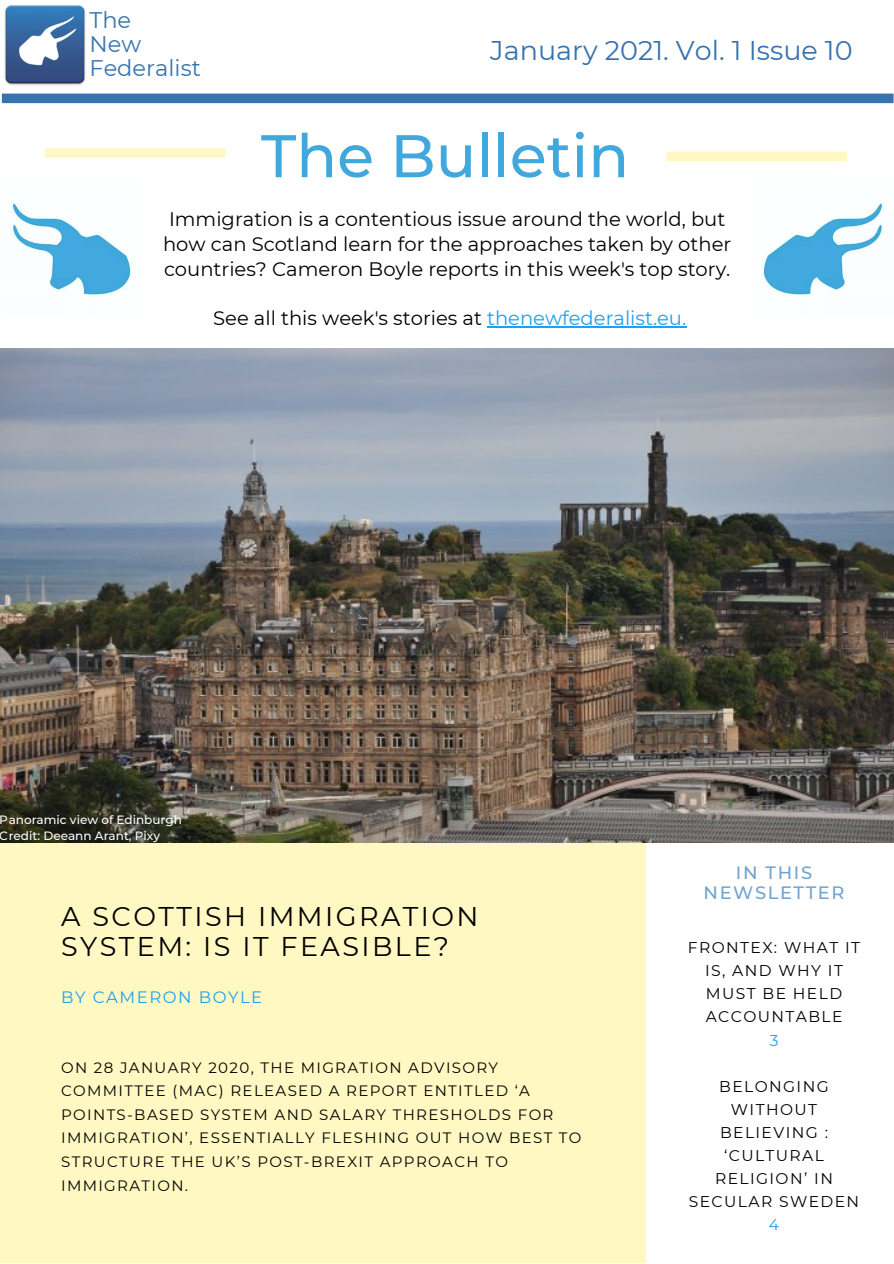
<style>
.page{position:relative;width:894px;height:1264px;background:#fff}
.page>*{position:absolute;margin:0;border:0;box-sizing:border-box;transform-origin:0 0}
.t1{font:500 60px "Montserrat";color:#41a8de}
.t2{font:27px/29.2px "Montserrat";letter-spacing:.09em;color:#000}
.t3{font:27px "Montserrat";color:#3673af}
.t4{font:22.5px "Montserrat";color:#3673af}
.t5{font:19.5px/24.8px "Montserrat";color:#000;text-align:center}
.t6{font:500 17.85px/19.8px "Montserrat";letter-spacing:.09em;color:#70a4d0;text-align:center}
.t7{font:16.5px "Montserrat";letter-spacing:.09em;color:#1da1f2}
.t8{font:15.6px/23.1px "Montserrat";letter-spacing:.09em;color:#000;text-align:center}
.t9{font:15.6px "Montserrat";color:#1da1f2}
.t10{font:15px/23.7px "Montserrat";letter-spacing:.09em;color:#000}
.t11{font:500 12px "Montserrat";color:#fff}
.s1{color:#1da1f2}
</style>
<div class="page">
<div style="left:0;top:692px;width:645px;height:570px;background:#fff8c2"></div>
<img style="left:4px;top:5px;width:82px;height:81px">
<div style="left:2px;top:94px;width:891px;height:9px;background:#3673af"></div>
<img style="left:12px;top:203px;width:120px;height:93px">
<img style="left:762px;top:203px;width:121px;height:93px">
<svg style="left:45px;top:148px;width:180px;height:10px"></svg>
<svg style="left:666px;top:151px;width:180px;height:10px"></svg>
<img style="left:0;top:348px;width:893px;height:494px">
<hr style="left:487px;top:326px;width:199px;height:1px;background:#1da1f2">
<p class="t4" style="left:89px;top:7px;width:43px">The</p>
<p class="t4" style="left:89px;top:30px;width:53px">New</p>
<p class="t4" style="left:89px;top:54px;width:113px">Federalist</p>
<p class="t3" style="left:490px;top:33px;width:364px">January 2021. Vol. 1 Issue 10</p>
<p class="t1" style="left:261px;top:119px;width:369px">The Bulletin</p>
<p class="t5" style="left:163px;top:207px;width:569px">Immigration is a contentious issue around the world, but how can Scotland learn for the approaches taken by other countries? Cameron Boyle reports in this week's top story.</p>
<p class="t5" style="left:213px;top:306px;width:474px">See all this week's stories at <span class="s1">thenewfederalist.eu.</span></p>
<p class="t11" style="left:0;top:812px;width:183px">Panoramic view of Edinburgh</p>
<p class="t11" style="left:0;top:828px;width:162px">Credit: Deeann Arant, Pixy</p>
<p class="t2" style="left:61px;top:902px;width:419px">A SCOTTISH IMMIGRATION<br>SYSTEM: IS IT FEASIBLE?</p>
<p class="t7" style="left:61px;top:987px;width:203px">BY CAMERON BOYLE</p>
<p class="t10" style="left:61px;top:1055px;width:521px">ON 28 JANUARY 2020, THE MIGRATION ADVISORY COMMITTEE (MAC) RELEASED A REPORT ENTITLED ‘A POINTS-BASED SYSTEM AND SALARY THRESHOLDS FOR IMMIGRATION’, ESSENTIALLY FLESHING OUT HOW BEST TO STRUCTURE THE UK’S POST-BREXIT APPROACH TO IMMIGRATION.</p>
<p class="t6" style="left:703px;top:862px;width:142px">IN THIS<br>NEWSLETTER</p>
<p class="t8" style="left:687px;top:936px;width:174px">FRONTEX: WHAT IT<br>IS, AND WHY IT<br>MUST BE HELD<br>ACCOUNTABLE</p>
<p class="t9" style="left:769px;top:1030px;width:10px">3</p>
<p class="t8" style="left:688px;top:1074px;width:172px">BELONGING<br>WITHOUT<br>BELIEVING : ‘CULTURAL<br>RELIGION’ IN<br>SECULAR SWEDEN<br><span class="s1">4</span></p>
</div>
